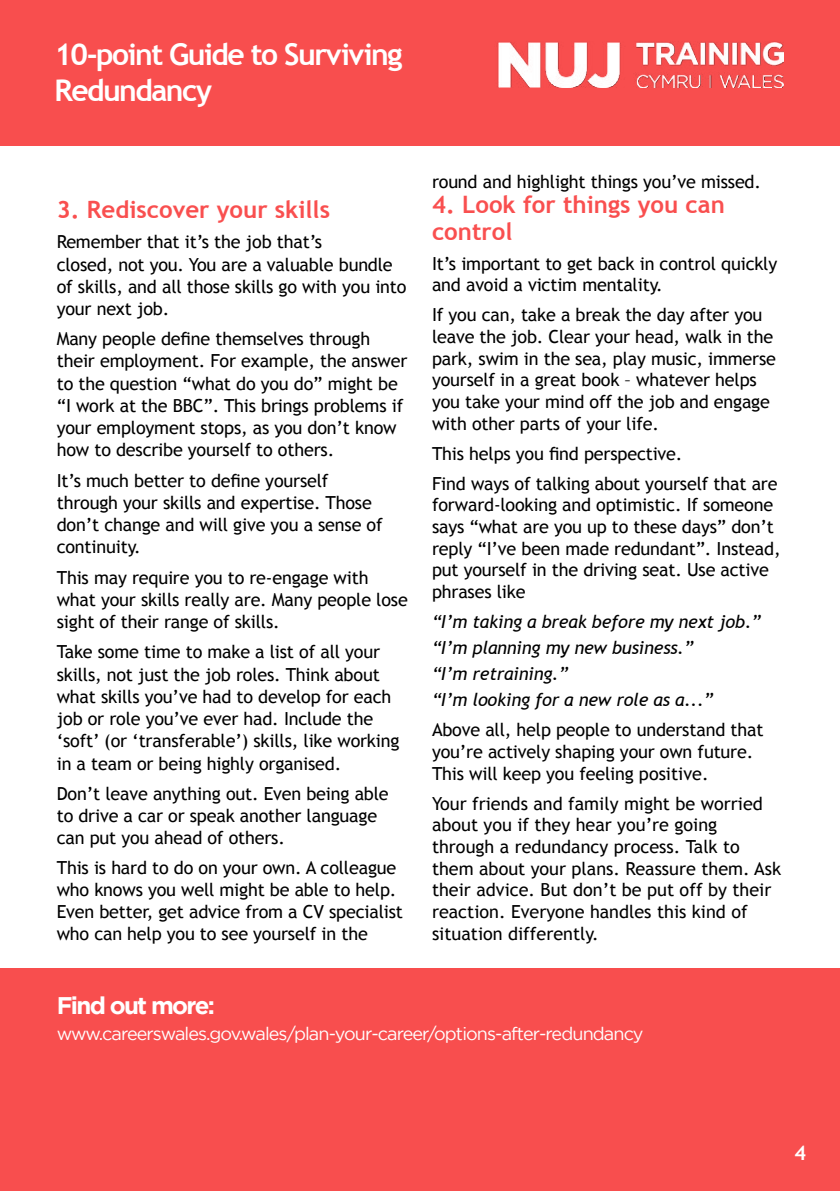
<style>
.page{position:relative;width:840px;height:1191px;background:#fff}
.page>*{position:absolute;margin:0;border:0;box-sizing:border-box;transform-origin:0 0}
.t1{font:700 30px/36px "Trebuchet MS";letter-spacing:-.05em;color:#fff}
.t2{font:700 24px/26px "Trebuchet MS";color:#f94f4f}
.t3{font:700 24px "Gotham";letter-spacing:-.07em;color:#fff}
.t4{font:700 20px "Trebuchet MS";color:#fff}
.t5{font:18px/22.2px "Trebuchet MS";letter-spacing:-.01em;color:#000}
.t6{font:italic 18px/26px "Trebuchet MS";letter-spacing:-.01em;color:#000}
.t7{font:18px "Gotham";letter-spacing:-.05em;color:#fff}
</style>
<div class="page">
<div style="left:0;top:968px;width:839px;height:223px;background:#f84e4e"></div>
<div style="left:0;top:0;width:839px;height:146px;background:#f84e4e"></div>
<img style="left:497px;top:41px;width:285px;height:47px">
<h1 class="t1" style="left:54px;top:36px;width:349px">10-point Guide to Surviving<br>Redundancy</h1>
<h2 class="t2" style="left:57px;top:196px;width:274px">3. Rediscover your skills</h2>
<p class="t5" style="left:57px;top:231px;width:351px">Remember that it’s the job that’s<br>closed, not you. You are a valuable bundle of skills, and all those skills go with you into your next job.</p>
<p class="t5" style="left:57px;top:328px;width:352px">Many people define themselves through their employment. For example, the answer to the question “what do you do” might be “I work at the BBC”. This brings problems if your employment stops, as you don’t know how to describe yourself to others.</p>
<p class="t5" style="left:57px;top:469px;width:327px">It’s much better to define yourself through your skills and expertise. Those don’t change and will give you a sense of continuity.</p>
<p class="t5" style="left:57px;top:566px;width:352px">This may require you to re-engage with what your skills really are. Many people lose sight of their range of skills.</p>
<p class="t5" style="left:57px;top:641px;width:344px">Take some time to make a list of all your skills, not just the job roles. Think about what skills you’ve had to develop for each job or role you’ve ever had. Include the ‘soft’ (or ‘transferable’) skills, like working in a team or being highly organised.</p>
<p class="t5" style="left:57px;top:782px;width:333px">Don’t leave anything out. Even being able to drive a car or speak another language can put you ahead of others.</p>
<p class="t5" style="left:57px;top:857px;width:347px">This is hard to do on your own. A colleague who knows you well might be able to help.<br>Even better, get advice from a CV specialist who can help you to see yourself in the</p>
<p class="t5" style="left:432px;top:170px;width:330px">round and highlight things you’ve missed.</p>
<h2 class="t2" style="left:432px;top:192px;width:294px">4. Look for things you can control</h2>
<p class="t5" style="left:432px;top:253px;width:346px;line-height:21.6px">It’s important to get back in control quickly and avoid a victim mentality.</p>
<p class="t5" style="left:432px;top:304px;width:345px;line-height:21.6px">If you can, take a break the day after you leave the job. Clear your head, walk in the park, swim in the sea, play music, immerse yourself in a great book – whatever helps you take your mind off the job and engage with other parts of your life.</p>
<p class="t5" style="left:432px;top:438px;width:347px;line-height:30px">This helps you find perspective.<br>Find ways of talking about yourself that are</p>
<p class="t5" style="left:432px;top:494px;width:350px;line-height:21.6px">forward-looking and optimistic. If someone says “what are you up to these days” don’t reply “I’ve been made redundant”. Instead, put yourself in the driving seat. Use active phrases like</p>
<p class="t6" style="left:432px;top:609px;width:330px">“I’m taking a break before my next job.” “I’m planning my new business.”<br>“I’m retraining.”<br>“I’m looking for a new role as a...”</p>
<p class="t5" style="left:432px;top:719px;width:333px;line-height:21.6px">Above all, help people to understand that you’re actively shaping your own future.<br>This will keep you feeling positive.</p>
<p class="t5" style="left:432px;top:793px;width:350px;line-height:21.6px">Your friends and family might be worried about you if they hear you’re going through a redundancy process. Talk to them about your plans. Reassure them. Ask their advice. But don’t be put off by their reaction. Everyone handles this kind of situation differently.</p>
<h2 class="t3" style="left:57px;top:991px;width:160px">Find out more:</h2>
<p class="t7" style="left:57px;top:1023px;width:588px">www.careerswales.gov.wales/plan-your-career/options-after-redundancy</p>
<p class="t4" style="left:794px;top:1140px;width:13px">4</p>
</div>
